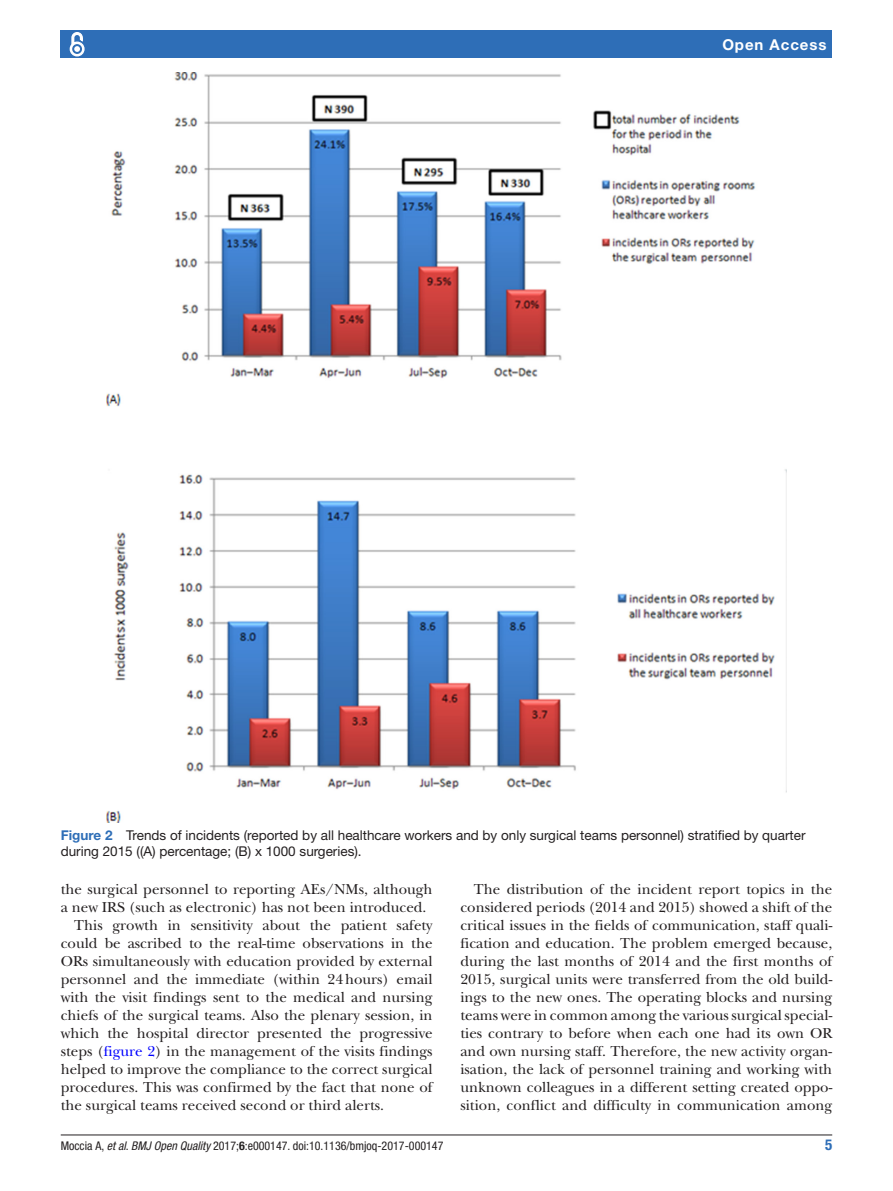
<style>
.page{position:relative;width:893px;height:1191px;background:#fff}
.page>*{position:absolute;margin:0;border:0;box-sizing:border-box;transform-origin:0 0}
.t1{font:15px/18px "New Baskerville";color:#231f20;text-align:justify}
.t2{font:700 15px "Helvetica Neue LT Std";letter-spacing:.065em;color:#fff}
.t3{font:700 condensed 15px "Helvetica Neue LT Std";color:#2e6eb7}
.t4{font:13.5px/16.2px "Helvetica Neue LT Std";color:#231f20}
.t5{font:condensed 12px "Helvetica Neue LT Std";color:#231f20}
.s1{font-weight:700;color:#2e6eb7}
.s2{color:#00f}
.s3{font-style:italic}
.s4{font-weight:700}
</style>
<div class="page">
<hr style="left:61px;top:1134px;width:771px;height:1px;background:#231f20">
<div style="left:61px;top:31px;width:771px;height:27px;background:#2e6eb7"></div>
<svg style="left:69px;top:32px;width:16px;height:25px"></svg>
<img style="left:106px;top:73px;width:681px;height:749px">
<p class="t2" style="left:722px;top:35px;width:106px">Open Access</p>
<p class="t4" style="left:61px;top:827px;width:746px"><span class="s1">Figure 2</span> Trends of incidents (reported by all healthcare workers and by only surgical teams personnel) stratified by quarter during 2015 ((A) percentage; (B) x 1000 surgeries).</p>
<p class="t1" style="left:61px;top:880px;width:373px">the surgical personnel to reporting AEs/NMs, although</p>
<p class="t1" style="left:61px;top:898px;width:367px">a new IRS (such as electronic) has not been introduced.</p>
<p class="t1" style="left:74px;top:916px;width:360px">This growth in sensitivity about the patient safety</p>
<p class="t1" style="left:61px;top:934px;width:373px">could be ascribed to the real-time observations in the</p>
<p class="t1" style="left:61px;top:952px;width:373px">ORs simultaneously with education provided by external</p>
<p class="t1" style="left:61px;top:970px;width:373px">personnel and the immediate (within 24hours) email</p>
<p class="t1" style="left:61px;top:988px;width:373px">with the visit findings sent to the medical and nursing</p>
<p class="t1" style="left:61px;top:1006px;width:373px">chiefs of the surgical teams. Also the plenary session, in</p>
<p class="t1" style="left:61px;top:1024px;width:373px">which the hospital director presented the progressive</p>
<p class="t1" style="left:61px;top:1042px;width:373px">steps (<span class="s2">figure 2</span>) in the management of the visits findings</p>
<p class="t1" style="left:61px;top:1060px;width:373px">helped to improve the compliance to the correct surgical</p>
<p class="t1" style="left:61px;top:1078px;width:373px">procedures. This was confirmed by the fact that none of</p>
<p class="t1" style="left:61px;top:1096px;width:325px">the surgical teams received second or third alerts.</p>
<p class="t1" style="left:460px;top:880px;width:373px;text-indent:13px">The distribution of the incident report topics in the considered periods (2014 and 2015) showed a shift of the critical issues in the fields of communication, staff quali&shy;fication and education. The problem emerged because, during the last months of 2014 and the first months of 2015, surgical units were transferred from the old build&shy;ings to the new ones. The operating blocks and nursing teams were in common among the various surgical special&shy;ties contrary to before when each one had its own OR and own nursing staff. Therefore, the new activity organ&shy;isation, the lack of personnel training and working with unknown colleagues in a different setting created oppo&shy;sition, conflict and difficulty in communication among</p>
<p class="t5" style="left:61px;top:1138px;width:384px">Moccia A, <span class="s3">et al</span>. <span class="s3">BMJ Open Quality</span> 2017;<span class="s4">6</span>:e000147. doi:10.1136/bmjoq-2017-000147</p>
<p class="t3" style="left:825px;top:1135px;width:9px">5</p>
</div>
